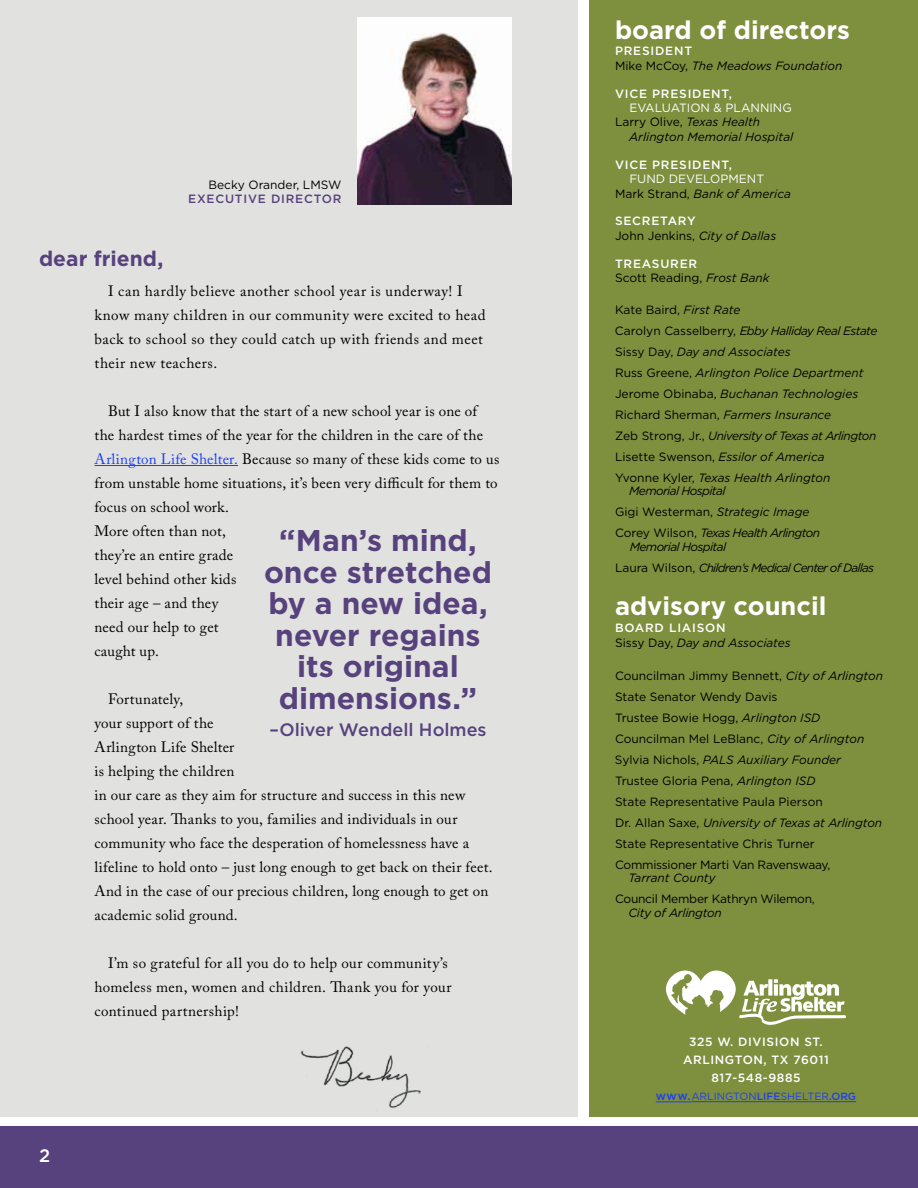
<style>
.page{position:relative;width:918px;height:1188px;background:#fff}
.page>*{position:absolute;margin:0;border:0;box-sizing:border-box;transform-origin:0 0}
.t1{font:700 30px/31.5px "Gotham HTF";color:#57427d;text-align:center}
.t2{font:700 25.5px "Gotham HTF";color:#fff}
.t3{font:700 21px "Gotham HTF";letter-spacing:.005em;color:#57427d}
.t4{font:500 18px "Gotham HTF";color:#57427d}
.t5{font:500 18px "Gotham HTF";color:#fff}
.t6{font:15px/24px "Adobe Caslon Pro";letter-spacing:.02em;color:#000}
.t7{font:italic 12px/21px "Gotham HTF";letter-spacing:-.01em;color:#000}
.t8{font:12px/21px "Gotham HTF";color:#000}
.t9{font:12px/14.4px "Gotham HTF";color:#fff}
.t10{font:italic 12px/21px "Gotham HTF";letter-spacing:-.05em;color:#000}
.t11{font:500 12px/18px "Gotham HTF";letter-spacing:.05em;color:#fff;text-align:center}
.t12{font:italic 12px/21px "Gotham HTF";letter-spacing:-.07em;color:#000}
.t13{font:12px "Gotham HTF";letter-spacing:-.02em;color:#000}
.t14{font:500 12px "Gotham HTF";letter-spacing:.065em;color:#57427d}
.t15{font:10.5px "Gotham HTF";color:#1e3ff4}
.s1{color:#1e3ff4}
.s2{font-weight:500;font-style:normal;color:#fff}
.s3{font-style:normal}
.s4{color:#000}
.s5{font-style:italic;color:#000}
.s6{font-weight:500;color:#fff}
.s7{font-style:italic}
.s8{font-weight:500;font-size:12px}
.s9{font-weight:500}
</style>
<div class="page">
<div style="left:590px;top:0;width:328px;height:1116px;background:#7e8f3e"></div>
<div style="left:0;top:0;width:578px;height:1116px;background:#e1e2e0"></div>
<img style="left:357px;top:17px;width:155px;height:187px">
<hr style="left:94px;top:465px;width:144px;height:1px;background:#1e3ff4">
<div style="left:0;top:1127px;width:918px;height:61px;background:#57427d"></div>
<img style="left:300px;top:1046px;width:121px;height:62px">
<svg style="left:666px;top:970px;width:180px;height:55px"></svg>
<hr style="left:656px;top:1102px;width:35px;height:1px;background:#1e3ff4">
<hr style="left:691px;top:1101px;width:165px;height:1px;background:#1e3ff4">
<p class="t8" style="left:209px;top:174px;width:134px">Becky Orander, LMSW</p>
<p class="t14" style="left:188px;top:192px;width:155px">EXECUTIVE DIRECTOR</p>
<h3 class="t3" style="left:39px;top:247px;width:126px">dear friend,</h3>
<p class="t6" style="left:94px;top:279px;width:393px;text-indent:14px">I can hardly believe another school year is underway! I know many children in our community were excited to head back to school so they could catch up with friends and meet their new teachers.</p>
<p class="t6" style="left:94px;top:399px;width:406px;text-indent:14px">But I also know that the start of a new school year is one of the hardest times of the year for the children in the care of the <span class="s1">Arlington Life Shelter.</span> Because so many of these kids come to us from unstable home situations, it’s been very difficult for them to focus on school work.<br>More often than not,<br>they’re an entire grade<br>level behind other kids<br>their age – and they<br>need our help to get<br>caught up.</p>
<p class="t6" style="left:95px;top:687px;width:400px;text-indent:13px">Fortunately,<br>your support of the<br>Arlington Life Shelter<br>is helping the children<br>in our care as they aim for structure and success in this new school year. Thanks to you, families and individuals in our community who face the desperation of homelessness have a lifeline to hold onto – just long enough to get back on their feet.<br>And in the case of our precious children, long enough to get on academic solid ground.</p>
<p class="t6" style="left:95px;top:951px;width:358px;text-indent:13px">I’m so grateful for all you do to help our community’s homeless men, women and children. Thank you for your continued partnership!</p>
<h1 class="t1" style="left:264px;top:524px;width:229px">“Man’s mind, once stretched by a new idea, never regains its original dimensions.”</h1>
<p class="t4" style="left:269px;top:719px;width:219px">–Oliver Wendell Holmes</p>
<p class="t5" style="left:39px;top:1146px;width:13px">2</p>
<h2 class="t2" style="left:615px;top:15px;width:236px">board of directors</h2>
<p class="t7" style="left:615px;top:44px;width:229px;line-height:14.4px"><span class="s2">PRESIDENT<br></span><span class="s3">Mike McCoy,</span> The Meadows Foundation</p>
<p class="t11" style="left:615px;top:84px;width:119px">VICE PRESIDENT,</p>
<p class="t9" style="left:615px;top:100px;width:178px;text-indent:14px">EVALUATION &amp; PLANNING<br><span class="s4">Larry Olive,</span> <span class="s5">Texas Health</span></p>
<p class="t7" style="left:629px;top:126px;width:166px">Arlington Memorial Hospital</p>
<p class="t11" style="left:615px;top:155px;width:119px">VICE PRESIDENT,</p>
<p class="t9" style="left:615px;top:172px;width:177px;text-indent:14px">FUND DEVELOPMENT<br><span class="s4">Mark Strand,</span> <span class="s5">Bank of America</span></p>
<p class="t8" style="left:615px;top:214px;width:163px;line-height:14.4px"><span class="s6">SECRETARY<br></span>John Jenkins, <span class="s7">City of Dallas</span></p>
<p class="t8" style="left:615px;top:256px;width:156px;line-height:14.4px"><span class="s6">TREASURER<br></span>Scott Reading, <span class="s7">Frost Bank</span></p>
<p class="t7" style="left:615px;top:299px;width:264px"><span class="s3">Kate Baird,</span> First Rate<br><span class="s3">Carolyn Casselberry,</span> Ebby Halliday Real Estate <span class="s3">Sissy Day,</span> Day and Associates<br><span class="s3">Russ Greene,</span> Arlington Police Department <span class="s3">Jerome Obinaba,</span> Buchanan Technologies <span class="s3">Richard Sherman,</span> Farmers Insurance<br><span class="s3">Zeb Strong, Jr.,</span> University of Texas at Arlington <span class="s3">Lisette Swenson,</span> Essilor of America<br><span class="s3">Yvonne Kyler,</span> Texas Health Arlington</p>
<p class="t10" style="left:615px;top:480px;width:207px;text-indent:14px">Memorial Hospital<br><span class="s3">Gigi Westerman,</span> Strategic Image<br><span class="s3">Corey Wilson,</span> Texas Health Arlington</p>
<p class="t12" style="left:615px;top:536px;width:260px;text-indent:15px">Memorial Hospital<br><span class="s3">Laura Wilson,</span> Children’s Medical Center of Dallas</p>
<h2 class="t2" style="left:615px;top:591px;width:213px">advisory council</h2>
<p class="t7" style="left:615px;top:621px;width:177px;line-height:14.4px"><span class="s2">BOARD LIAISON<br></span><span class="s3">Sissy Day,</span> Day and Associates</p>
<p class="t8" style="left:615px;top:665px;width:270px">Councilman Jimmy Bennett, <span class="s7">City of Arlington </span>State Senator Wendy Davis<br>Trustee Bowie Hogg, <span class="s7">Arlington ISD </span>Councilman Mel LeBlanc, <span class="s7">City of Arlington </span>Sylvia Nichols, <span class="s7">PALS Auxiliary Founder </span>Trustee Gloria Pena, <span class="s7">Arlington ISD<br></span>State Representative Paula Pierson<br>Dr. Allan Saxe, <span class="s7">University of Texas at Arlington </span>State Representative Chris Turner Commissioner Marti Van Ravenswaay,</p>
<p class="t7" style="left:628px;top:868px;width:89px">Tarrant County</p>
<p class="t13" style="left:615px;top:892px;width:201px">Council Member Kathryn Wilemon,</p>
<p class="t7" style="left:628px;top:902px;width:95px">City of Arlington</p>
<p class="t11" style="left:683px;top:1033px;width:147px">325 W. DIVISION ST.<br>ARLINGTON, TX 76011<br>817-548-9885</p>
<p class="t15" style="left:656px;top:1091px;width:202px"><span class="s8">www.</span>ARLINGTON<span class="s9">LIFE</span>SHELTER<span class="s9">.ORG</span></p>
</div>
